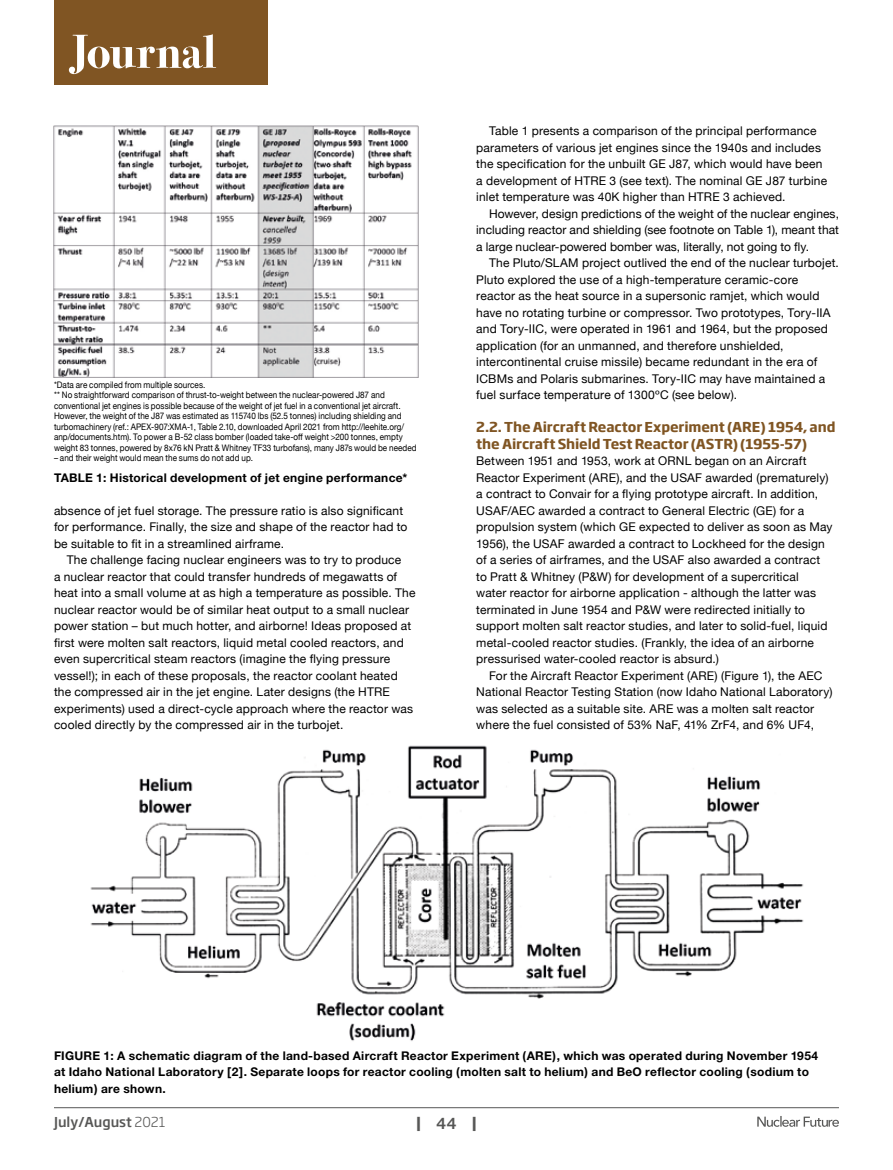
<style>
.page{position:relative;width:893px;height:1170px;background:#fff}
.page>*{position:absolute;margin:0;border:0;box-sizing:border-box;transform-origin:0 0}
.t1{font:700 15px "Soho Gothic Pro";color:#575756}
.t2{font:700 13.5px/16.5px "Soho Gothic Pro";letter-spacing:-.005em;color:#805523}
.t3{font:500 13.5px "Soho Gothic Pro";color:#575756}
.t4{font:12px/16.5px "Helvetica Neue";letter-spacing:.015em;color:#000}
.t5{font:700 12px/16.5px "Helvetica Neue";letter-spacing:.02em;color:#000}
.t6{font:9px/10.5px "Helvetica Neue";letter-spacing:.005em;color:#000;scale:.9 1}
.s1{font-weight:300}
.s2{font-weight:500}
</style>
<div class="page">
<hr style="left:54px;top:1107px;width:785px;height:1px;background:#575756">
<svg style="left:757px;top:1116px;width:82px;height:10px"></svg>
<div style="left:54px;top:0;width:214px;height:85px;background:#805523"></div>
<svg style="left:69px;top:34px;width:147px;height:40px"></svg>
<img style="left:53px;top:125px;width:365px;height:252px">
<img style="left:90px;top:745px;width:714px;height:296px">
<p class="t6" style="left:54px;top:379px;width:404px">*Data are compiled from multiple sources.<br>** No straightforward comparison of thrust-to-weight between the nuclear-powered J87 and conventional jet engines is possible because of the weight of jet fuel in a conventional jet aircraft.<br>However, the weight of the J87 was estimated as 115740 lbs (52.5 tonnes) including shielding and turbomachinery (ref.: APEX-907:XMA-1, Table 2.10, downloaded April 2021 from http://leehite.org/ anp/documents.htm). To power a B-52 class bomber (loaded take-off weight &gt;200 tonnes, empty weight 83 tonnes, powered by 8x76 kN Pratt &amp; Whitney TF33 turbofans), many J87s would be needed</p>
<p class="t6" style="left:54px;top:453px;width:223px">– and their weight would mean the sums do not add up.</p>
<p class="t5" style="left:54px;top:469px;width:355px">TABLE 1: Historical development of jet engine performance*</p>
<p class="t4" style="left:54px;top:503px;width:355px">absence of jet fuel storage. The pressure ratio is also significant for performance. Finally, the size and shape of the reactor had to be suitable to fit in a streamlined airframe.</p>
<p class="t4" style="left:54px;top:552px;width:363px;text-indent:13px">The challenge facing nuclear engineers was to try to produce<br>a nuclear reactor that could transfer hundreds of megawatts of heat into a small volume at as high a temperature as possible. The nuclear reactor would be of similar heat output to a small nuclear power station – but much hotter, and airborne! Ideas proposed at first were molten salt reactors, liquid metal cooled reactors, and even supercritical steam reactors (imagine the flying pressure vessel!); in each of these proposals, the reactor coolant heated the compressed air in the jet engine. Later designs (the HTRE experiments) used a direct-cycle approach where the reactor was cooled directly by the compressed air in the turbojet.</p>
<p class="t4" style="left:476px;top:123px;width:352px;text-indent:13px">Table 1 presents a comparison of the principal performance parameters of various jet engines since the 1940s and includes the specification for the unbuilt GE J87, which would have been a development of HTRE 3 (see text). The nominal GE J87 turbine inlet temperature was 40K higher than HTRE 3 achieved.</p>
<p class="t4" style="left:476px;top:206px;width:364px;text-align:justify;text-indent:13px">However, design predictions of the weight of the nuclear engines, including reactor and shielding (see footnote on Table 1), meant that a large nuclear-powered bomber was, literally, not going to fly.</p>
<p class="t4" style="left:476px;top:255px;width:364px;text-indent:13px">The Pluto/SLAM project outlived the end of the nuclear turbojet.<br>Pluto explored the use of a high-temperature ceramic-core reactor as the heat source in a supersonic ramjet, which would have no rotating turbine or compressor. Two prototypes, Tory-IIA and Tory-IIC, were operated in 1961 and 1964, but the proposed application (for an unmanned, and therefore unshielded, intercontinental cruise missile) became redundant in the era of ICBMs and Polaris submarines. Tory-IIC may have maintained a fuel surface temperature of 1300ºC (see below).</p>
<p class="t2" style="left:476px;top:418px;width:361px">2.2. The Aircraft Reactor Experiment (ARE) 1954, and the Aircraft Shield Test Reactor (ASTR) (1955-57)</p>
<p class="t4" style="left:476px;top:453px;width:358px">Between 1951 and 1953, work at ORNL began on an Aircraft Reactor Experiment (ARE), and the USAF awarded (prematurely) a contract to Convair for a flying prototype aircraft. In addition, USAF/AEC awarded a contract to General Electric (GE) for a propulsion system (which GE expected to deliver as soon as May 1956), the USAF awarded a contract to Lockheed for the design of a series of airframes, and the USAF also awarded a contract to Pratt &amp; Whitney (P&amp;W) for development of a supercritical<br>water reactor for airborne application - although the latter was terminated in June 1954 and P&amp;W were redirected initially to support molten salt reactor studies, and later to solid-fuel, liquid metal-cooled reactor studies. (Frankly, the idea of an airborne pressurised water-cooled reactor is absurd.)</p>
<p class="t4" style="left:476px;top:668px;width:358px;text-indent:13px">For the Aircraft Reactor Experiment (ARE) (Figure 1), the AEC National Reactor Testing Station (now Idaho National Laboratory) was selected as a suitable site. ARE was a molten salt reactor where the fuel consisted of 53% NaF, 41% ZrF4, and 6% UF4,</p>
<p class="t5" style="left:54px;top:1046px;width:766px">FIGURE 1: A schematic diagram of the land-based Aircraft Reactor Experiment (ARE), which was operated during November 1954 at Idaho National Laboratory [2]. Separate loops for reactor cooling (molten salt to helium) and BeO reflector cooling (sodium to helium) are shown.</p>
<p class="t3" style="left:54px;top:1110px;width:113px">July/August <span class="s1">2021</span></p>
<p class="t1" style="left:416px;top:1110px;width:62px">| <span class="s2">44</span> |</p>
</div>
